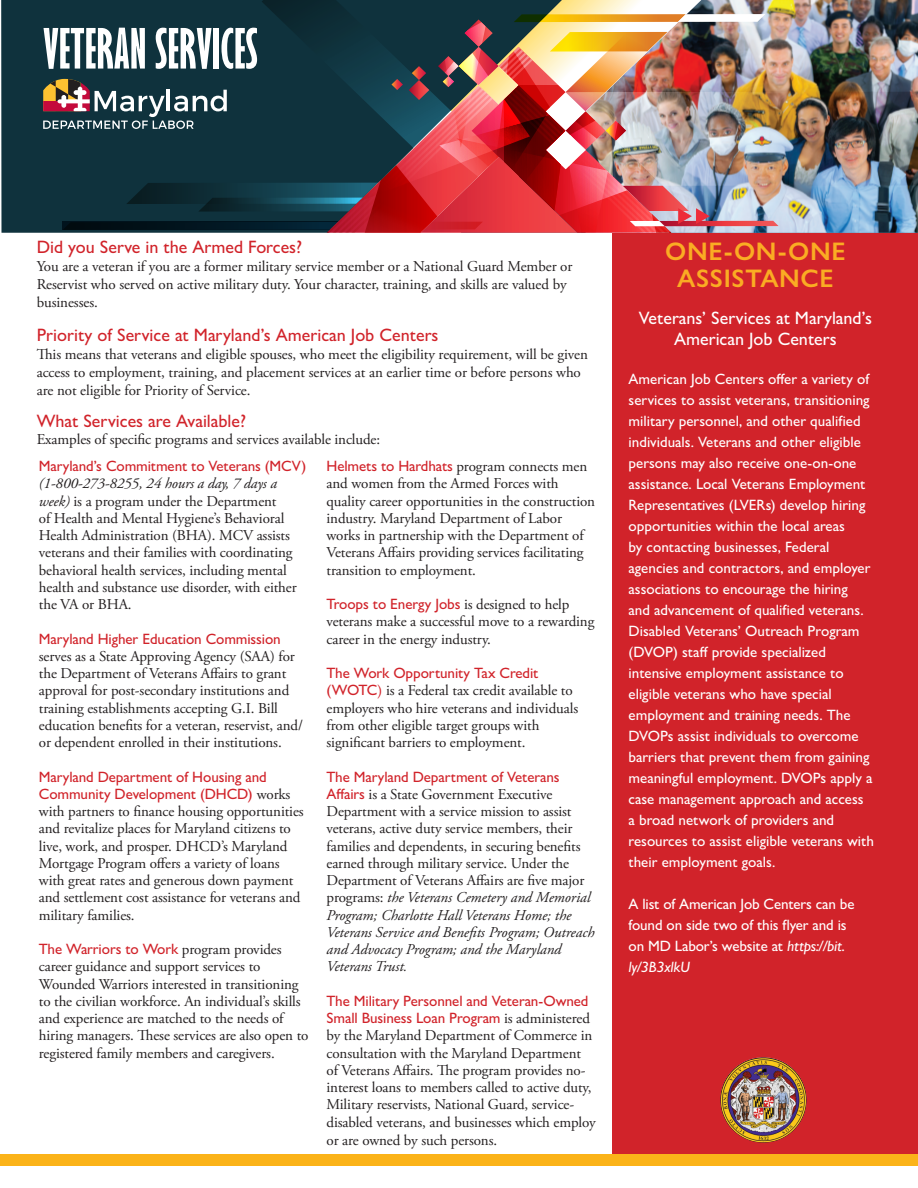
<style>
.page{position:relative;width:918px;height:1188px;background:#fff}
.page>*{position:absolute;margin:0;border:0;box-sizing:border-box;transform-origin:0 0}
.t1{font:700 51px "Gill Sans Nova Extra Cond";letter-spacing:.005em;color:#fff}
.SIDE_Panel_HEADER{font:600 25.5px "Gill Sans Nova";letter-spacing:.025em;color:#faac23}
.flyer_text_header{font:500 18px "Gill Sans Nova";color:#d1232a}
.SIDE_Panel_sub_heade{font:500 18px/21.6px "Gill Sans Nova";color:#fff;text-align:center}
.flyer_text{font:15px/17.2px "Adobe Garamond Pro";letter-spacing:-.005em;color:#231f20}
.t2{font:500 15px/21px "Gill Sans Nova";color:#fff}
.flyer_text-2{font:500 15px "Gill Sans Nova";letter-spacing:-.005em;color:#d1232a}
.s1{font-family:"Gill Sans Nova";font-weight:500;color:#d1232a}
.s2{font-style:italic}
.s3{font-family:"Gill Sans Nova";color:#d1232a}
</style>
<div class="page">
<div style="left:612px;top:232px;width:306px;height:930px;background:#d1232a"></div>
<div style="left:0;top:1154px;width:918px;height:12px;background:#fbb319"></div>
<div style="left:1px;top:0;width:42px;height:233px;background:#0f323d"></div>
<img style="left:43px;top:0;width:875px;height:233px">
<img style="left:720px;top:1057px;width:87px;height:86px;border-radius:43px">
<p class="t1" style="left:43px;top:18px;width:216px">VETERAN SERVICES</p>
<p class="flyer_text_header" style="left:37px;top:236px;width:267px">Did you Serve in the Armed Forces?</p>
<p class="flyer_text" style="left:37px;top:258px;width:537px;line-height:18px">You are a veteran if you are a former military service member or a National Guard Member or<br>Reservist who served on active military duty. Your character, training, and skills are valued by businesses.</p>
<p class="flyer_text_header" style="left:37px;top:324px;width:403px">Priority of Service at Maryland’s American Job Centers</p>
<p class="flyer_text" style="left:37px;top:346px;width:553px;line-height:18px">This means that veterans and eligible spouses, who meet the eligibility requirement, will be given access to employment, training, and placement services at an earlier time or before persons who are not eligible for Priority of Service.</p>
<p class="flyer_text_header" style="left:37px;top:410px;width:211px">What Services are Available?</p>
<p class="flyer_text" style="left:37px;top:432px;width:345px">Examples of specific programs and services available include:</p>
<p class="flyer_text" style="left:39px;top:458px;width:269px"><span class="s1">Maryland’s Commitment to Veterans (MCV) </span><span class="s2">(1-800-273-8255, 24 hours a day, 7 days a week)</span> is a program under the Department<br>of Health and Mental Hygiene’s Behavioral Health Administration (BHA). MCV assists veterans and their families with coordinating behavioral health services, including mental health and substance use disorder, with either the VA or BHA.</p>
<p class="flyer_text" style="left:39px;top:631px;width:266px"><span class="s1">Maryland Higher Education Commission </span>serves as a State Approving Agency (SAA) for the Department of Veterans Affairs to grant approval for post-secondary institutions and training establishments accepting G.I. Bill education benefits for a veteran, reservist, and/ or dependent enrolled in their institutions.</p>
<p class="flyer_text-2" style="left:39px;top:767px;width:229px">Maryland Department of Housing and</p>
<p class="flyer_text" style="left:39px;top:786px;width:266px"><span class="s1">Community Development (DHCD)</span> works with partners to finance housing opportunities and revitalize places for Maryland citizens to live, work, and prosper. DHCD’s Maryland Mortgage Program offers a variety of loans with great rates and generous down payment and settlement cost assistance for veterans and military families.</p>
<p class="flyer_text" style="left:39px;top:941px;width:271px"><span class="s1">The Warriors to Work</span> program provides career guidance and support services to Wounded Warriors interested in transitioning to the civilian workforce. An individual’s skills and experience are matched to the needs of hiring managers. These services are also open to registered family members and caregivers.</p>
<p class="flyer_text" style="left:327px;top:458px;width:270px"><span class="s1">Helmets to Hardhats</span> program connects men and women from the Armed Forces with quality career opportunities in the construction industry. Maryland Department of Labor works in partnership with the Department of Veterans Affairs providing services facilitating transition to employment.</p>
<p class="flyer_text" style="left:327px;top:596px;width:269px"><span class="s1">Troops to Energy Jobs</span> is designed to help veterans make a successful move to a rewarding career in the energy industry.</p>
<p class="flyer_text" style="left:327px;top:665px;width:253px"><span class="s1">The Work Opportunity Tax Credit (WOTC</span><span class="s3">)</span> is a Federal tax credit available to employers who hire veterans and individuals from other eligible target groups with significant barriers to employment.</p>
<p class="flyer_text" style="left:327px;top:769px;width:270px"><span class="s1">The Maryland Department of Veterans Affairs</span> is a State Government Executive Department with a service mission to assist veterans, active duty service members, their families and dependents, in securing benefits earned through military service. Under the Department of Veterans Affairs are five major programs: <span class="s2">the Veterans Cemetery and Memorial Program; Charlotte Hall Veterans Home; the Veterans Service and Benefits Program; Outreach and Advocacy Program; and the Maryland Veterans Trust.</span></p>
<p class="flyer_text" style="left:327px;top:993px;width:271px"><span class="s1">The Military Personnel and Veteran-Owned Small Business Loan Program</span> is administered by the Maryland Department of Commerce in consultation with the Maryland Department of Veterans Affairs. The program provides no&shy;interest loans to members called to active duty, Military reservists, National Guard, service&shy;disabled veterans, and businesses which employ or are owned by such persons.</p>
<p class="SIDE_Panel_HEADER" style="left:665px;top:236px;width:182px">ONE-ON-ONE</p>
<p class="SIDE_Panel_HEADER" style="left:677px;top:263px;width:158px">ASSISTANCE</p>
<p class="SIDE_Panel_sub_heade" style="left:639px;top:307px;width:234px">Veterans’ Services at Maryland’s<br>American Job Centers</p>
<p class="t2" style="left:629px;top:369px;width:247px">American Job Centers offer a variety of services to assist veterans, transitioning military personnel, and other qualified individuals. Veterans and other eligible persons may also receive one-on-one assistance. Local Veterans Employment Representatives (LVERs) develop hiring opportunities within the local areas<br>by contacting businesses, Federal agencies and contractors, and employer associations to encourage the hiring<br>and advancement of qualified veterans.<br>Disabled Veterans’ Outreach Program (DVOP) staff provide specialized intensive employment assistance to eligible veterans who have special employment and training needs. The DVOPs assist individuals to overcome barriers that prevent them from gaining meaningful employment. DVOPs apply a case management approach and access<br>a broad network of providers and resources to assist eligible veterans with their employment goals.</p>
<p class="t2" style="left:629px;top:894px;width:227px">A list of American Job Centers can be found on side two of this flyer and is on MD Labor’s website at <span class="s2">https://bit. ly/3B3xlkU</span></p>
</div>
